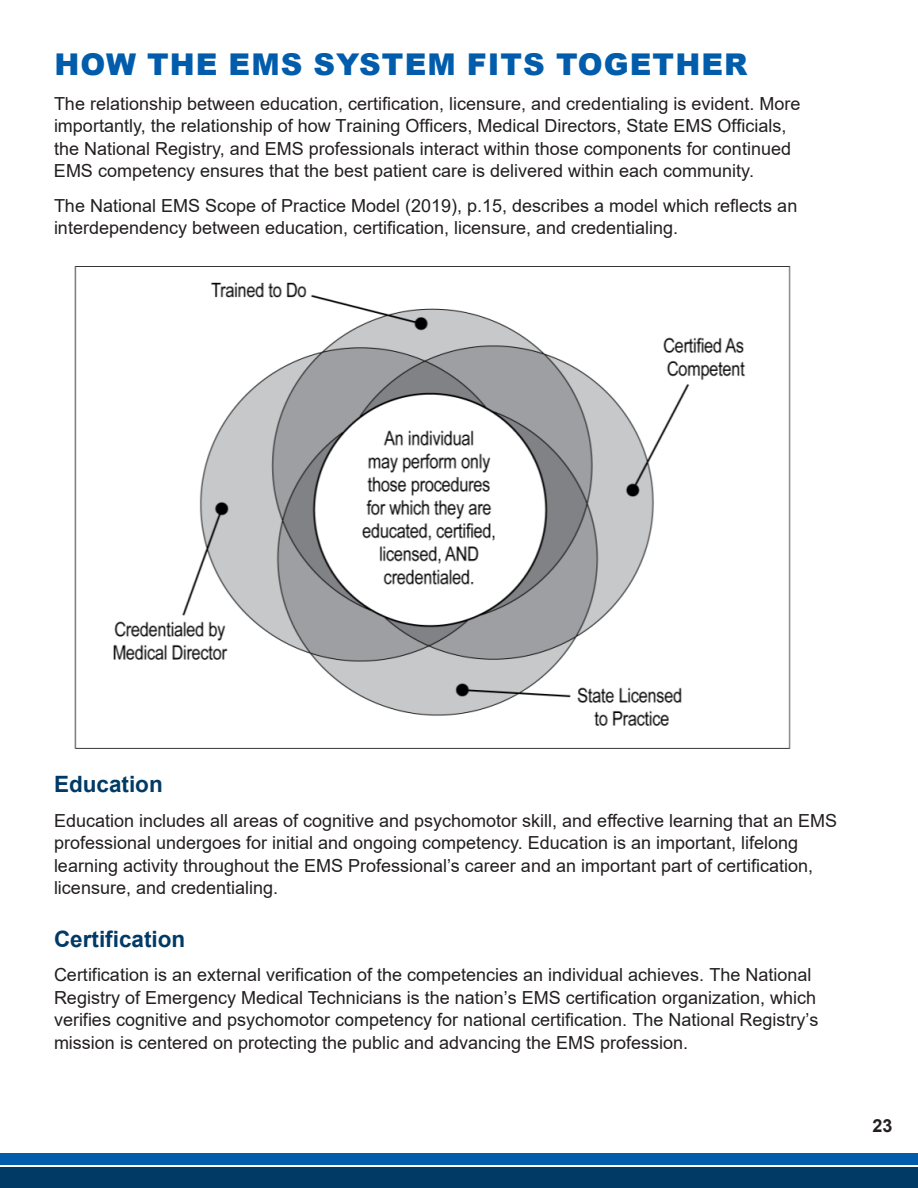
<style>
.page{position:relative;width:918px;height:1188px;background:#fff}
.page>*{position:absolute;margin:0;border:0;box-sizing:border-box;transform-origin:0 0}
.t1{font:900 30px "Arial";letter-spacing:.035em;color:#015dab}
.t2{font:700 22.5px "Arial";color:#003a65}
.t3{font:18px/22.5px "Arial";color:#231f20}
.t4{font:700 18px "Arial";color:#231f20}
.s1{font-style:inherit}
</style>
<div class="page">
<div style="left:0;top:1167px;width:918px;height:21px;background:#003a65"></div>
<div style="left:0;top:1154px;width:918px;height:11px;background:#015dab"></div>
<img style="left:74px;top:266px;width:717px;height:483px">
<p class="t1" style="left:55px;top:43px;width:694px">HOW THE EMS SYSTEM FITS TOGETHER</p>
<p class="t3" style="left:54px;top:92px;width:748px">The relationship between education, certification, licensure, and credentialing is evident. More importantly, the relationship of how Training Officers, Medical Directors, State EMS Officials, the National Registry, and EMS profession<span class="s1">al</span>s interact within those components for continued EMS competency ensures that the best patient care is delivered within each community.</p>
<p class="t3" style="left:54px;top:194px;width:745px">The National EMS Scope of Practice Model (2019)<span class="s1">, p.15,</span> describes a model which reflects an interdependency between education, certification, licensure, and credentialing.</p>
<p class="t2" style="left:54px;top:769px;width:110px">Education</p>
<p class="t3" style="left:54px;top:809px;width:785px">Education includes all areas of cognitive and psychomotor skill, and effective learning that an EMS professional undergoes for initial and ongoing competency. Education is an important, lifelong learning activity throughout the EMS Professional’s career and an important part of certification, licensure, and credentialing.</p>
<p class="t2" style="left:54px;top:923px;width:133px">Certification</p>
<p class="t3" style="left:54px;top:964px;width:766px">Certification is an external verification of the competencies an individual achieves. The National Registry of Emergency Medical Technicians is the nation’s EMS certification organization<span class="s1">,</span> which verifies cognitive and psychomotor competency for national certification. The National Registry’s mission is centered on protecting the public and advancing the EMS profession.</p>
<p class="t4" style="left:873px;top:1113px;width:22px">23</p>
</div>
